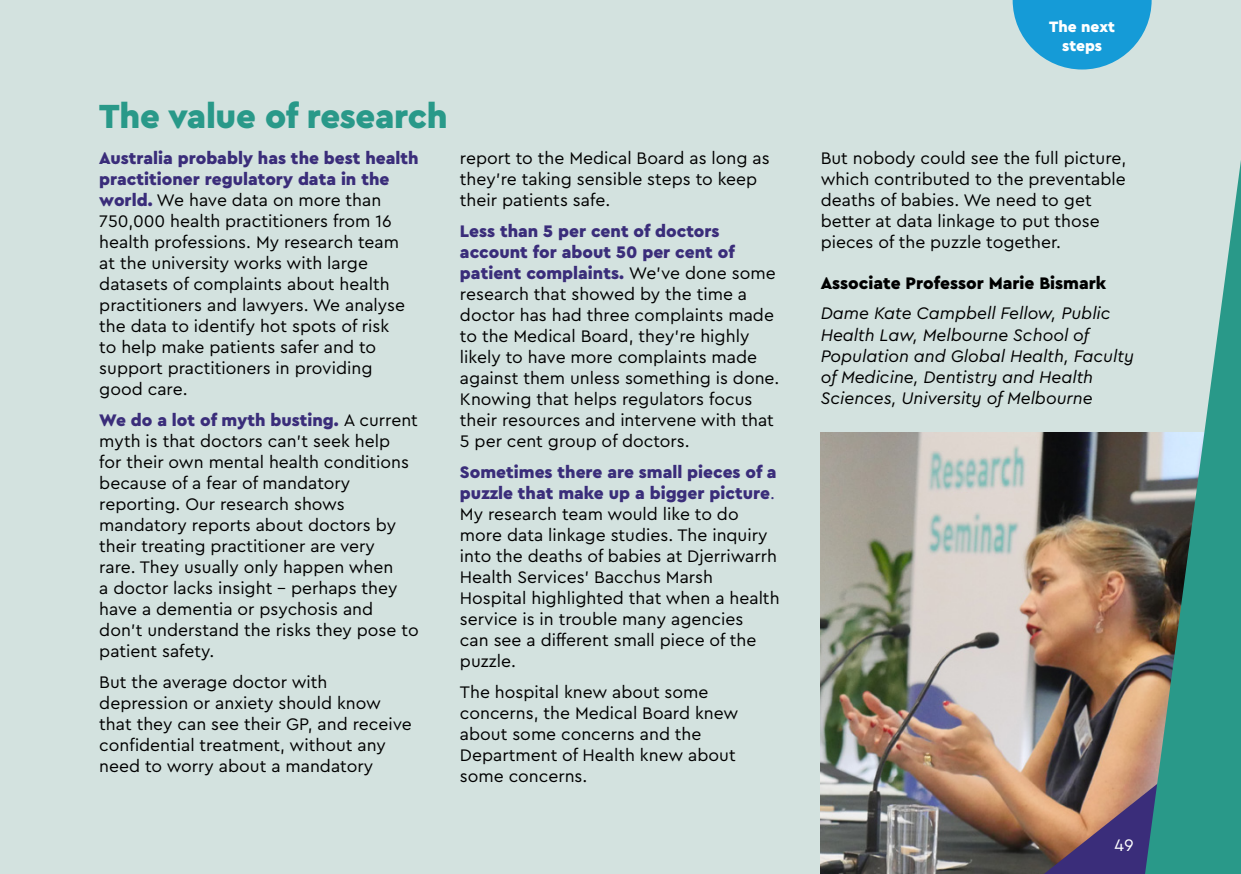
<style>
.page{position:relative;width:1241px;height:874px;background:#fff}
.page>*{position:absolute;margin:0;border:0;box-sizing:border-box;transform-origin:0 0}
.t1{font:900 35px "Cera Pro";letter-spacing:-.01em;color:#299989}
.t2{font:17.5px/21px "Cera Pro";color:#000}
.t3{font:italic 17.5px/21px "Cera Pro";color:#000}
.t4{font:900 17.5px "Cera Pro";color:#000}
.t5{font:17.5px "Cera Pro";color:#fff}
.t6{font:900 15.75px/18.9px "Cera Pro";color:#fff;text-align:center}
.s1{font-weight:900;color:#3a2d7a}
.s2{color:#3a2d7a}
</style>
<div class="page">
<div style="left:0;top:0;width:1240px;height:873px;background:#d3e2df"></div>
<img style="left:820px;top:432px;width:324px;height:441px">
<svg style="left:1043px;top:774px;width:101px;height:99px;background:#7e5f6b"></svg>
<svg style="left:1144px;top:168px;width:96px;height:705px"></svg>
<svg style="left:1012px;top:0;width:139px;height:69px"></svg>
<h1 class="t1" style="left:99px;top:92px;width:350px">The value of research</h1>
<p class="t2" style="left:99px;top:146px;width:321px"><span class="s1">Australia probably has the best health practitioner regulatory data in the world.</span> We have data on more than 750,000 health practitioners from 16 health professions. My research team at the university works with large datasets of complaints about health practitioners and lawyers. We analyse the data to identify hot spots of risk<br>to help make patients safer and to support practitioners in providing good care.</p>
<p class="t2" style="left:99px;top:408px;width:321px"><span class="s1">We do a lot of myth busting.</span> A current myth is that doctors can’t seek help<br>for their own mental health conditions because of a fear of mandatory reporting. Our research shows mandatory reports about doctors by their treating practitioner are very<br>rare. They usually only happen when<br>a doctor lacks insight – perhaps they have a dementia or psychosis and don’t understand the risks they pose to patient safety.</p>
<p class="t2" style="left:99px;top:670px;width:314px">But the average doctor with depression or anxiety should know that they can see their GP, and receive confidential treatment, without any need to worry about a mandatory</p>
<p class="t2" style="left:460px;top:146px;width:311px">report to the Medical Board as long as they’re taking sensible steps to keep their patients safe.</p>
<p class="t2" style="left:460px;top:219px;width:321px"><span class="s1">Less than 5 per cent of doctors account for about 50 per cent of patient complaints.</span> We’ve done some research that showed by the time a doctor has had three complaints made to the Medical Board, they’re highly likely to have more complaints made against them unless something is done.<br>Knowing that helps regulators focus their resources and intervene with that 5 per cent group of doctors.</p>
<p class="t2" style="left:460px;top:460px;width:321px"><span class="s1">Sometimes there are small pieces of a puzzle that make up a bigger picture</span><span class="s2">.<br></span>My research team would like to do more data linkage studies. The inquiry into the deaths of babies at Djerriwarrh Health Services’ Bacchus Marsh Hospital highlighted that when a health service is in trouble many agencies<br>can see a different small piece of the puzzle.</p>
<p class="t2" style="left:460px;top:680px;width:280px">The hospital knew about some concerns, the Medical Board knew about some concerns and the<br>Department of Health knew about some concerns.</p>
<p class="t6" style="left:1049px;top:16px;width:67px">The next steps</p>
<p class="t2" style="left:820px;top:146px;width:307px">But nobody could see the full picture, which contributed to the preventable deaths of babies. We need to get better at data linkage to put those pieces of the puzzle together.</p>
<p class="t4" style="left:820px;top:271px;width:287px">Associate Professor Marie Bismark</p>
<p class="t3" style="left:820px;top:302px;width:315px">Dame Kate Campbell Fellow, Public Health Law, Melbourne School of Population and Global Health, Faculty of Medicine, Dentistry and Health Sciences, University of Melbourne</p>
<p class="t5" style="left:1114px;top:833px;width:21px">49</p>
</div>
